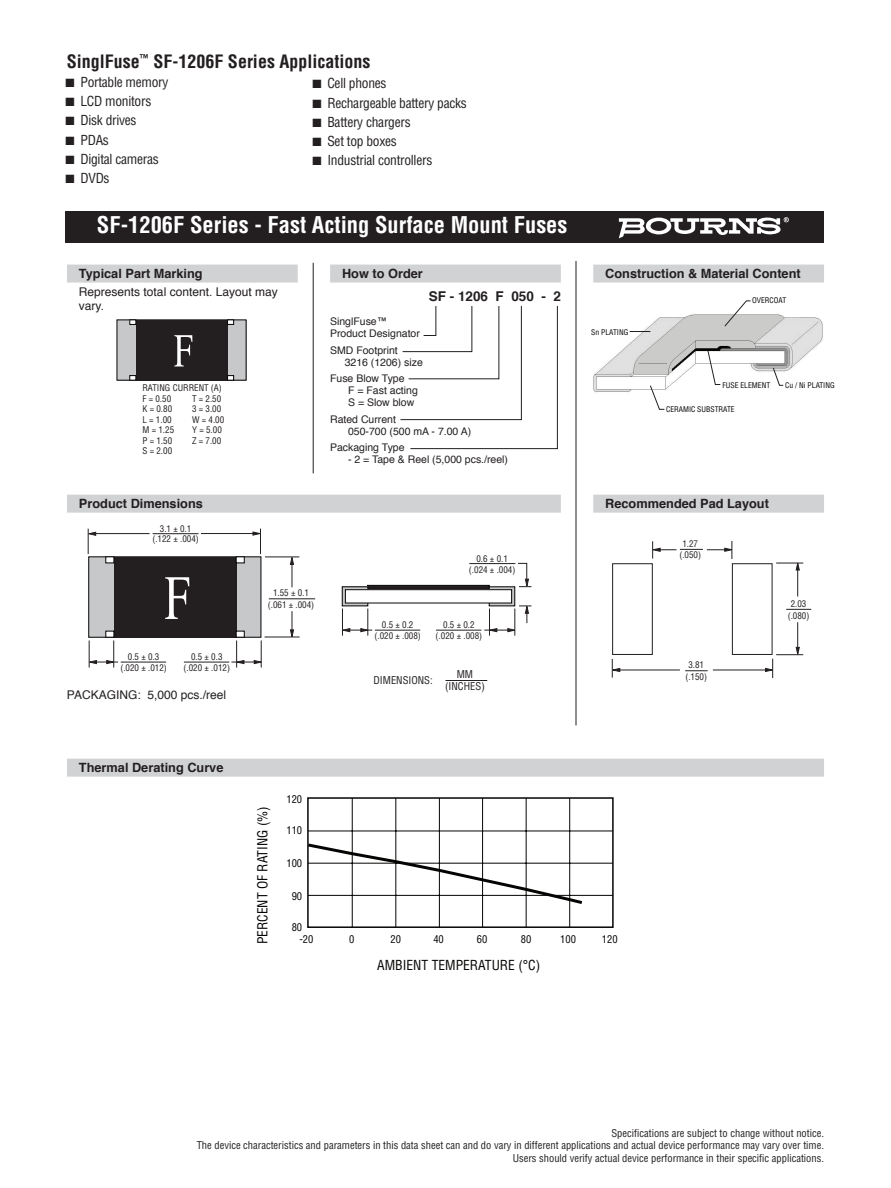
<style>
.page{position:relative;width:891px;height:1188px;background:#fff}
.page>*{position:absolute;margin:0;border:0;box-sizing:border-box;transform-origin:0 0}
.t1{font:700 condensed 22.5px "Helvetica";color:#fff}
.t2{font:700 condensed 18px "Helvetica";color:#231f20}
.t3{font:condensed 13.5px "Helvetica";letter-spacing:-.02em;color:#231f20}
.t4{font:condensed 13.5px "Helvetica";color:#040503}
.t5{font:700 13.5px "Helvetica";color:#231f20}
.t6{font:700 12.75px "Helvetica";color:#231f20}
.negative_type_header{font:12px/13.5px "Helvetica";color:#231f20}
.negative_type_header-2{font:condensed 10.5px "Helvetica";color:#231f20}
.t7{font:10.5px/12px "Helvetica";color:#231f20}
.t8{font:condensed 10.5px/11.7px "Helvetica";color:#040503}
.t9{font:condensed 9px/10.5px "Helvetica";color:#231f20;text-align:center}
.t10{font:condensed 7.65px "Helvetica";color:#040503}
</style>
<div class="page">
<div style="left:65px;top:212px;width:759px;height:31px;background:#231f20"></div>
<svg style="left:619px;top:217px;width:170px;height:21px"></svg>
<div style="left:67px;top:495px;width:494px;height:18px;background:#d1d2d4"></div>
<div style="left:593px;top:495px;width:231px;height:18px;background:#d1d2d4"></div>
<hr style="left:446px;top:680px;width:41px;height:1px;background:#231f20">
<div style="left:67px;top:759px;width:757px;height:18px;background:#d1d2d4"></div>
<div style="left:307px;top:797px;width:307px;height:131px;border:2px solid #040503"></div>
<hr style="left:352px;top:798px;width:1px;height:129px;background:#040503">
<hr style="left:395px;top:798px;width:1px;height:129px;background:#040503">
<hr style="left:439px;top:798px;width:1px;height:129px;background:#040503">
<hr style="left:482px;top:798px;width:1px;height:129px;background:#040503">
<hr style="left:526px;top:798px;width:1px;height:129px;background:#040503">
<hr style="left:569px;top:798px;width:1px;height:129px;background:#040503">
<hr style="left:308px;top:831px;width:305px;height:1px;background:#040503">
<hr style="left:308px;top:863px;width:305px;height:1px;background:#040503">
<hr style="left:308px;top:895px;width:305px;height:1px;background:#040503">
<svg style="left:307px;top:841px;width:278px;height:65px"></svg>
<div style="left:593px;top:265px;width:231px;height:18px;background:#d1d2d4"></div>
<img style="left:593px;top:317px;width:230px;height:75px">
<svg style="left:629px;top:300px;width:155px;height:110px"></svg>
<div style="left:88px;top:556px;width:173px;height:82px;background:#c7c8ca;border:1px solid #040503"></div>
<div style="left:114px;top:557px;width:122px;height:80px;background:#231f20"></div>
<div style="left:105px;top:556px;width:9px;height:7px;background:#fff;border:1px solid #040503"></div>
<div style="left:105px;top:631px;width:9px;height:7px;background:#fff;border:1px solid #040503"></div>
<div style="left:236px;top:556px;width:9px;height:7px;background:#fff;border:1px solid #040503"></div>
<div style="left:236px;top:631px;width:9px;height:7px;background:#fff;border:1px solid #040503"></div>
<svg style="left:165px;top:577px;width:24px;height:42px"></svg>
<svg style="left:253px;top:529px;width:8px;height:25px"></svg>
<hr style="left:95px;top:533px;width:55px;height:1px;background:#231f20">
<hr style="left:201px;top:533px;width:55px;height:1px;background:#231f20">
<svg style="left:88px;top:529px;width:8px;height:25px"></svg>
<hr style="left:153px;top:533px;width:46px;height:1px;background:#231f20">
<hr style="left:121px;top:662px;width:45px;height:1px;background:#231f20">
<hr style="left:184px;top:662px;width:45px;height:1px;background:#231f20">
<svg style="left:88px;top:640px;width:30px;height:28px"></svg>
<svg style="left:231px;top:640px;width:31px;height:28px"></svg>
<hr style="left:121px;top:765px;width:45px;height:1px;background:#231f20">
<hr style="left:182px;top:765px;width:45px;height:1px;background:#231f20">
<hr style="left:265px;top:557px;width:34px;height:1px;background:#231f20">
<hr style="left:265px;top:637px;width:35px;height:1px;background:#231f20">
<svg style="left:290px;top:611px;width:4px;height:27px"></svg>
<svg style="left:290px;top:556px;width:4px;height:31px"></svg>
<hr style="left:269px;top:598px;width:46px;height:1px;background:#231f20">
<div style="left:367px;top:585px;width:123px;height:5px;background:#231f20"></div>
<svg style="left:344px;top:588px;width:22px;height:16px"></svg>
<div style="left:342px;top:586px;width:26px;height:20px;border:1px solid #040503"></div>
<div style="left:345px;top:590px;width:167px;height:13px;background:#fff"></div>
<div style="left:345px;top:589px;width:167px;height:14px;border:1px solid #040503"></div>
<hr style="left:375px;top:630px;width:45px;height:1px;background:#231f20">
<hr style="left:436px;top:630px;width:45px;height:1px;background:#231f20">
<svg style="left:342px;top:609px;width:30px;height:27px"></svg>
<hr style="left:469px;top:563px;width:46px;height:1px;background:#231f20">
<svg style="left:484px;top:563px;width:47px;height:73px"></svg>
<svg style="left:611px;top:541px;width:200px;height:137px"></svg>
<div style="left:67px;top:265px;width:231px;height:18px;background:#d1d2d4"></div>
<div style="left:330px;top:265px;width:231px;height:18px;background:#d1d2d4"></div>
<svg style="left:400px;top:306px;width:158px;height:143px"></svg>
<div style="left:117px;top:320px;width:129px;height:60px;background:#c7c8ca"></div>
<div style="left:117px;top:320px;width:130px;height:61px;border:1px solid #050504"></div>
<div style="left:136px;top:320px;width:92px;height:60px;background:#231f20"></div>
<svg style="left:129px;top:320px;width:7px;height:5px"></svg>
<svg style="left:129px;top:375px;width:7px;height:6px"></svg>
<svg style="left:227px;top:320px;width:7px;height:5px"></svg>
<svg style="left:227px;top:375px;width:7px;height:6px"></svg>
<svg style="left:174px;top:335px;width:18px;height:31px"></svg>
<hr style="left:313px;top:263px;width:1px;height:210px;background:#231f20">
<hr style="left:576px;top:261px;width:1px;height:464px;background:#231f20">
<p class="t2" style="left:67px;top:50px;width:305px">SinglFuse<sup>™</sup> SF-1206F Series Applications</p>
<p class="t3" style="left:65px;top:74px;width:105px">■ Portable memory</p>
<p class="t3" style="left:65px;top:93px;width:87px">■ LCD monitors</p>
<p class="t3" style="left:65px;top:112px;width:73px">■ Disk drives</p>
<p class="t3" style="left:65px;top:131px;width:45px">■ PDAs</p>
<p class="t3" style="left:65px;top:151px;width:95px">■ Digital cameras</p>
<p class="t3" style="left:65px;top:170px;width:46px">■ DVDs</p>
<p class="t3" style="left:312px;top:75px;width:76px">■ Cell phones</p>
<p class="t3" style="left:312px;top:94px;width:156px">■ Rechargeable battery packs</p>
<p class="t3" style="left:312px;top:113px;width:100px">■ Battery chargers</p>
<p class="t3" style="left:312px;top:133px;width:86px">■ Set top boxes</p>
<p class="t3" style="left:312px;top:152px;width:121px">■ Industrial controllers</p>
<p class="t1" style="left:97px;top:212px;width:472px">SF-1206F Series - Fast Acting Surface Mount Fuses</p>
<p class="t6" style="left:79px;top:263px;width:125px">Typical Part Marking</p>
<p class="negative_type_header" style="left:79px;top:285px;width:200px">Represents total content. Layout may vary.</p>
<p class="t9" style="left:142px;top:382px;width:81px;text-align:left">RATING CURRENT (A)<br>F = 0.50<br>K = 0.80<br>L = 1.00<br>M = 1.25<br>P = 1.50<br>S = 2.00</p>
<p class="t9" style="left:192px;top:393px;width:34px;text-align:left">T = 2.50<br>3 = 3.00<br>W = 4.00<br>Y = 5.00<br>Z = 7.00</p>
<p class="t6" style="left:342px;top:263px;width:82px">How to Order</p>
<p class="t5" style="left:429px;top:285px;width:134px">SF - 1206 F 050 - 2</p>
<p class="t7" style="left:330px;top:316px;width:91px">SinglFuse™<br>Product Designator</p>
<p class="t7" style="left:345px;top:344px;width:80px;text-indent:-15px">SMD Footprint<br>3216 (1206) size</p>
<p class="t7" style="left:348px;top:373px;width:71px;text-indent:-18px">Fuse Blow Type<br>F = Fast acting<br>S = Slow blow</p>
<p class="t7" style="left:348px;top:413px;width:125px;text-indent:-18px">Rated Current<br>050-700 (500 mA - 7.00 A)</p>
<p class="t7" style="left:330px;top:442px;width:76px">Packaging Type</p>
<p class="t7" style="left:348px;top:454px;width:162px">- 2 = Tape &amp; Reel (5,000 pcs./reel)</p>
<p class="t6" style="left:605px;top:263px;width:197px">Construction &amp; Material Content</p>
<p class="t10" style="left:752px;top:296px;width:35px">OVERCOAT</p>
<p class="t10" style="left:591px;top:327px;width:39px">Sn PLATING</p>
<p class="t10" style="left:722px;top:380px;width:49px">FUSE ELEMENT</p>
<p class="t10" style="left:785px;top:381px;width:51px">Cu / Ni PLATING</p>
<p class="t10" style="left:666px;top:404px;width:70px">CERAMIC SUBSTRATE</p>
<p class="t6" style="left:79px;top:493px;width:125px">Product Dimensions</p>
<p class="t6" style="left:605px;top:493px;width:165px">Recommended Pad Layout</p>
<p class="t9" style="left:152px;top:523px;width:48px">3.1 ± 0.1 (.122 ± .004)</p>
<p class="t9" style="left:120px;top:651px;width:48px;line-height:11.2px">0.5 ± 0.3 (.020 ± .012)</p>
<p class="t9" style="left:184px;top:651px;width:48px;line-height:11.2px">0.5 ± 0.3 (.020 ± .012)</p>
<p class="negative_type_header" style="left:67px;top:688px;width:161px">PACKAGING: 5,000 pcs./reel</p>
<p class="t6" style="left:79px;top:757px;width:146px">Thermal Derating Curve</p>
<p class="t9" style="left:121px;top:766px;width:48px">(.020 ± .008)</p>
<p class="t9" style="left:182px;top:766px;width:48px">(.020 ± .008)</p>
<p class="t9" style="left:268px;top:587px;width:48px;line-height:11.2px">1.55 ± 0.1 (.061 ± .004)</p>
<p class="t9" style="left:469px;top:552px;width:48px;line-height:11.2px">0.6 ± 0.1 (.024 ± .004)</p>
<p class="t9" style="left:374px;top:619px;width:48px;line-height:11.2px">0.5 ± 0.2 (.020 ± .008)</p>
<p class="t9" style="left:436px;top:619px;width:48px;line-height:11.2px">0.5 ± 0.2 (.020 ± .008)</p>
<p class="negative_type_header-2" style="left:374px;top:673px;width:61px">DIMENSIONS:</p>
<p class="t9" style="left:371px;top:675px;width:48px">(.020 ± .012)</p>
<p class="negative_type_header-2" style="left:457px;top:667px;width:18px">MM</p>
<p class="negative_type_header-2" style="left:445px;top:680px;width:41px">(INCHES)</p>
<p class="t4" style="left:254px;top:944px;width:140px;rotate:-90deg">PERCENT OF RATING (%)</p>
<p class="t8" style="left:286px;top:793px;width:17px">120</p>
<p class="t8" style="left:286px;top:825px;width:17px">110</p>
<p class="t8" style="left:286px;top:857px;width:17px">100</p>
<p class="t8" style="left:292px;top:890px;width:12px">90</p>
<p class="t8" style="left:299px;top:921px;width:15px;text-indent:-8px">80 -20</p>
<p class="t8" style="left:349px;top:933px;width:7px">0</p>
<p class="t8" style="left:391px;top:933px;width:12px">20</p>
<p class="t8" style="left:433px;top:933px;width:12px">40</p>
<p class="t4" style="left:377px;top:956px;width:164px">AMBIENT TEMPERATURE (°C)</p>
<p class="t8" style="left:477px;top:933px;width:12px">60</p>
<p class="t8" style="left:521px;top:933px;width:12px">80</p>
<p class="t8" style="left:560px;top:933px;width:17px">100</p>
<p class="t8" style="left:602px;top:933px;width:17px">120</p>
<p class="t9" style="left:679px;top:538px;width:23px;line-height:11.2px">1.27 (.050)</p>
<p class="t9" style="left:685px;top:659px;width:23px;line-height:11.2px">3.81 (.150)</p>
<p class="t9" style="left:788px;top:598px;width:23px;line-height:11.2px">2.03 (.080)</p>
<p class="negative_type_header-2" style="left:611px;top:1126px;width:214px">Specifications are subject to change without notice.</p>
<p class="negative_type_header-2" style="left:197px;top:1139px;width:629px">The device characteristics and parameters in this data sheet can and do vary in different applications and actual device performance may vary over time.</p>
<p class="negative_type_header-2" style="left:513px;top:1152px;width:313px">Users should verify actual device performance in their specific applications.</p>
</div>
